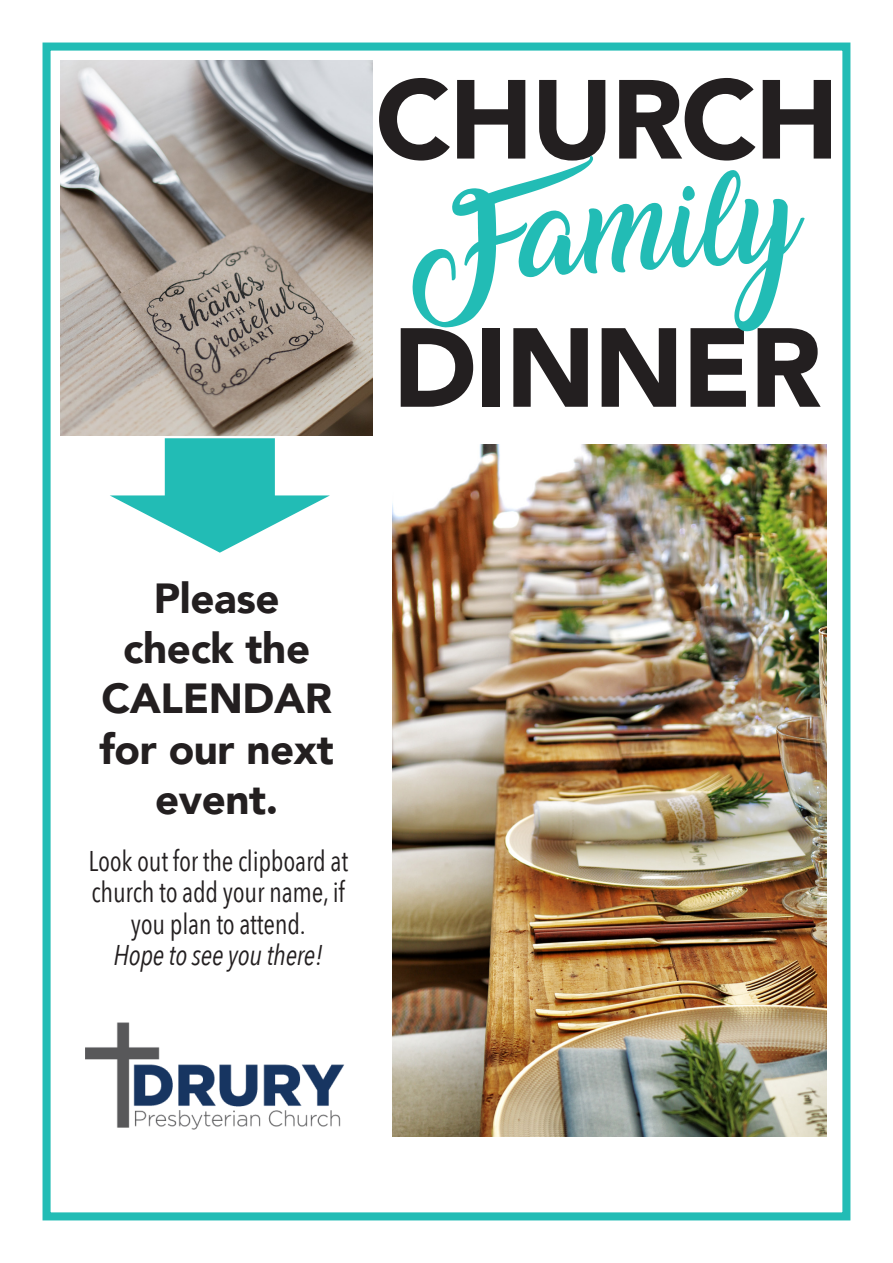
<style>
.page{position:relative;width:893px;height:1263px;background:#fff}
.page>*{position:absolute;margin:0;border:0;box-sizing:border-box;transform-origin:0 0}
.t1{font:900 111px "Avenir";letter-spacing:-.02em;color:#231f20}
.t2{font:85.5px "Amarillo";color:#22bcb5}
.t3{font:900 42px/50.4px "Avenir";letter-spacing:-.01em;color:#231f20;text-align:center}
.t4{font:28.5px/31.5px "Avenir Next Condensed";letter-spacing:-.01em;color:#231f20;text-align:center;scale:.96 1}
.s1{font-style:italic}
</style>
<div class="page">
<div style="left:43px;top:43px;width:807px;height:1177px;border:8px solid #22bcb5"></div>
<img style="left:393px;top:444px;width:433px;height:692px">
<img style="left:61px;top:61px;width:311px;height:375px">
<svg style="left:110px;top:438px;width:220px;height:115px"></svg>
<img style="left:85px;top:1022px;width:259px;height:108px">
<p class="t1" style="left:375px;top:53px;width:465px">CHURCH</p>
<p class="t2" style="left:410px;top:207px;width:386px;rotate:-4deg">Family</p>
<p class="t1" style="left:393px;top:301px;width:430px">DINNER</p>
<h3 class="t3" style="left:99px;top:572px;width:236px">Please check the<br>CALENDAR for our next event.</h3>
<p class="t4" style="left:88px;top:844px;width:272px">Look out for the clipboard at church to add your name, if you plan to attend.<br><span class="s1">Hope to see you there!</span></p>
</div>
